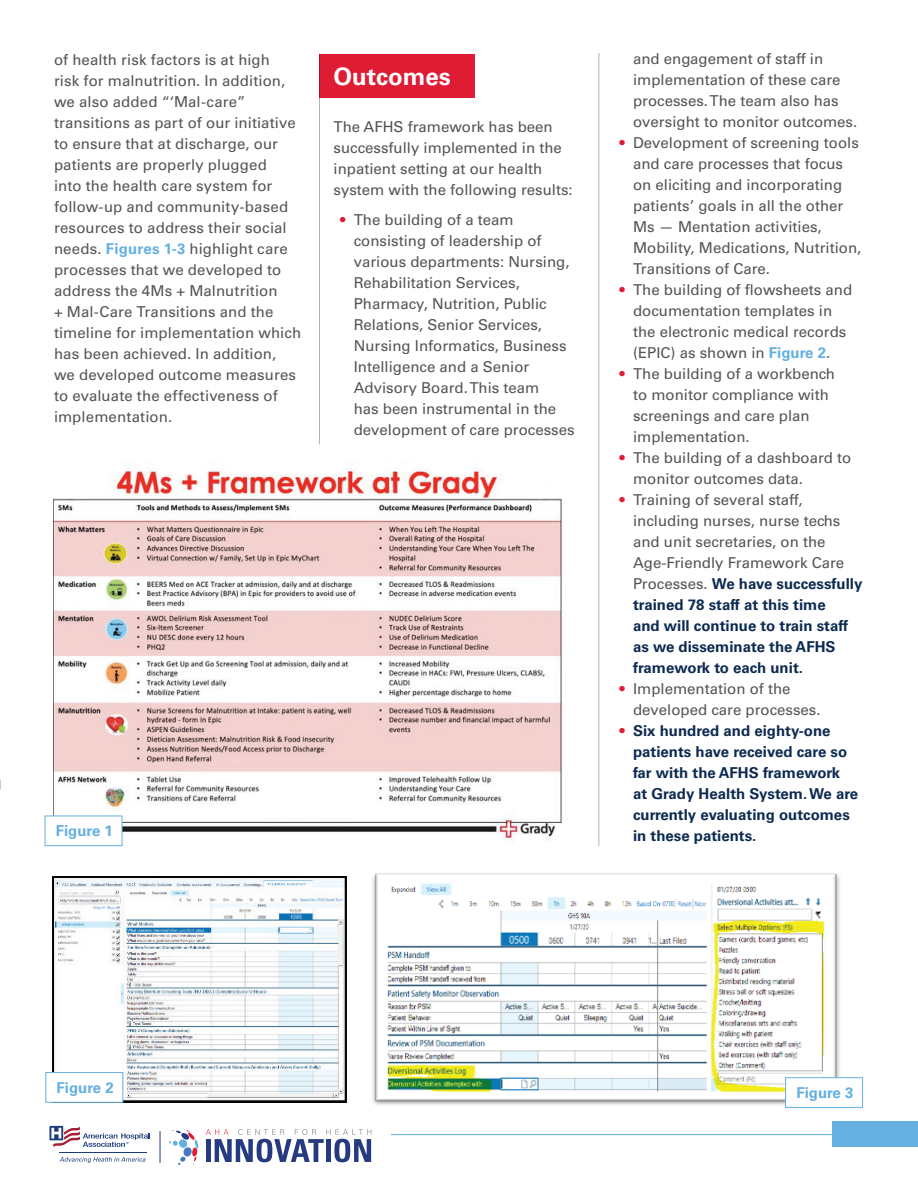
<style>
.page{position:relative;width:918px;height:1188px;background:#fff}
.page>*{position:absolute;margin:0;border:0;box-sizing:border-box;transform-origin:0 0}
.t1{font:700 24px "Univers LT Std";color:#fff}
.t2{font:15px/21px "Univers LT Std";color:#535454}
.t3{font:700 15px/21px "Univers LT Std";color:#0d2b51}
.t4{font:700 15px "Univers LT Std";color:#64b0e1}
.s1{font-weight:700;color:#64b0e1}
.s2{color:#de1d35}
.s3{font-weight:400;color:#de1d35}
.s4{font-weight:400;color:#535454}
</style>
<div class="page">
<svg style="left:169px;top:1128px;width:30px;height:37px"></svg>
<svg style="left:206px;top:1129px;width:165px;height:33px"></svg>
<hr style="left:59px;top:1152px;width:88px;height:1px;background:#1d3c7a">
<svg style="left:59px;top:1157px;width:86px;height:6px"></svg>
<svg style="left:49px;top:1125px;width:101px;height:22px"></svg>
<hr style="left:160px;top:1131px;width:1px;height:32px;background:#1d3c7a">
<hr style="left:391px;top:1134px;width:473px;height:1px;background:#64b0e1">
<div style="left:832px;top:1122px;width:86px;height:25px;background:#64b0e1"></div>
<hr style="left:0;top:0;width:1px;height:784px;background:#f5f9fc">
<div style="left:320px;top:54px;width:155px;height:44px;background:#de1d35"></div>
<hr style="left:319px;top:54px;width:1px;height:390px;background:#b2b2b2">
<hr style="left:598px;top:53px;width:1px;height:793px;background:#b2b2b2">
<img style="left:54px;top:468px;width:508px;height:379px">
<img style="left:53px;top:877px;width:294px;height:226px">
<img style="left:372px;top:873px;width:468px;height:232px">
<div style="left:45px;top:816px;width:77px;height:30px;background:#fff;border:1px solid #64b0e1"></div>
<div style="left:45px;top:1072px;width:78px;height:31px;background:#fff;border:1px solid #64b0e1"></div>
<div style="left:785px;top:1077px;width:78px;height:31px;background:#fff;border:1px solid #64b0e1"></div>
<p class="t2" style="left:54px;top:50px;width:249px">of health risk factors is at high<br>risk for malnutrition. In addition, we also added “‘Mal-care” transitions as part of our initiative to ensure that at discharge, our patients are properly plugged<br>into the health care system for follow-up and community-based resources to address their social needs. <span class="s1">Figures 1-3</span> highlight care processes that we developed to address the 4Ms + Malnutrition<br>+ Mal-Care Transitions and the timeline for implementation which has been achieved. In addition,<br>we developed outcome measures to evaluate the effectiveness of implementation.</p>
<h1 class="t1" style="left:334px;top:62px;width:119px">Outcomes</h1>
<p class="t2" style="left:334px;top:116px;width:241px">The AFHS framework has been successfully implemented in the inpatient setting at our health system with the following results:</p>
<p class="t2" style="left:354px;top:209px;width:222px;text-indent:-14px"><span class="s2">•</span> The building of a team consisting of leadership of various departments: Nursing,<br>Rehabilitation Services,<br>Pharmacy, Nutrition, Public<br>Relations, Senior Services,<br>Nursing Informatics, Business<br>Intelligence and a Senior<br>Advisory Board. This team<br>has been instrumental in the development of care processes</p>
<p class="t4" style="left:56px;top:822px;width:59px">Figure 1</p>
<p class="t2" style="left:633px;top:49px;width:226px">and engagement of staff in implementation of these care processes. The team also has oversight to monitor outcomes.</p>
<p class="t2" style="left:633px;top:133px;width:230px;text-indent:-14px"><span class="s2">•</span> Development of screening tools and care processes that focus on eliciting and incorporating patients’ goals in all the other<br>Ms — Mentation activities,<br>Mobility, Medications, Nutrition,<br>Transitions of Care.</p>
<p class="t2" style="left:620px;top:280px;width:234px;text-align:center"><span class="s2">•</span> The building of flowsheets and documentation templates in<br>the electronic medical records (EPIC) as shown in <span class="s1">Figure 2</span>.</p>
<p class="t2" style="left:633px;top:364px;width:203px;text-indent:-14px"><span class="s2">•</span> The building of a workbench to monitor compliance with screenings and care plan implementation.</p>
<p class="t2" style="left:633px;top:448px;width:220px;text-indent:-14px"><span class="s2">•</span> The building of a dashboard to monitor outcomes data.</p>
<p class="t3" style="left:633px;top:490px;width:231px;text-indent:-14px"><span class="s3">•</span> <span class="s4">Training of several staff, including nurses, nurse techs and unit secretaries, on the<br>Age-Friendly Framework Care<br>Processes.</span> We have successfully trained 78 staff at this time<br>and will continue to train staff as we disseminate the AFHS framework to each unit.</p>
<p class="t2" style="left:633px;top:679px;width:189px;text-indent:-14px"><span class="s2">•</span> Implementation of the developed care processes.</p>
<p class="t3" style="left:633px;top:721px;width:227px;text-indent:-14px"><span class="s3">•</span> Six hundred and eighty-one patients have received care so far with the AFHS framework<br>at Grady Health System. We are currently evaluating outcomes in these patients.</p>
<p class="t4" style="left:57px;top:1078px;width:59px">Figure 2</p>
<p class="t4" style="left:796px;top:1084px;width:59px">Figure 3</p>
</div>
